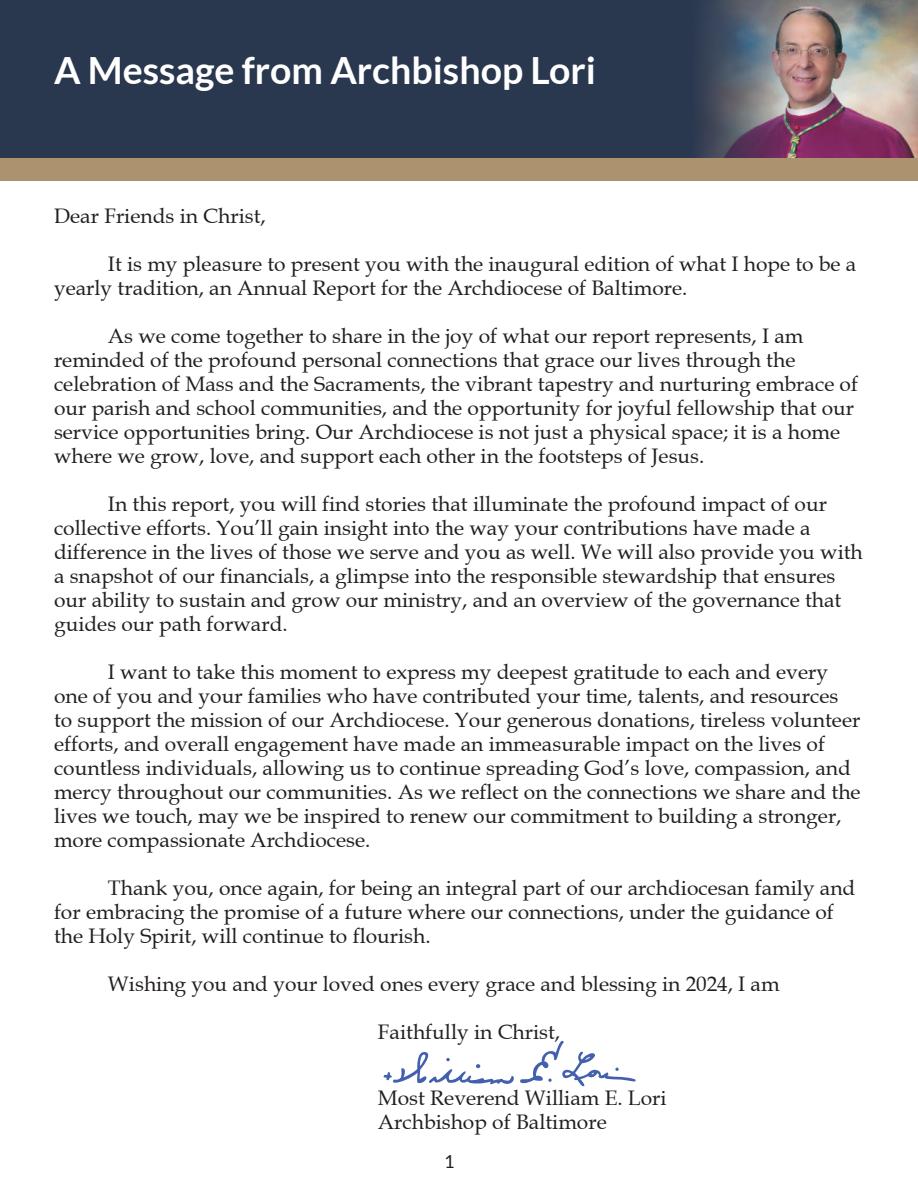
<style>
.page{position:relative;width:918px;height:1188px;background:#fff}
.page>*{position:absolute;margin:0;border:0;box-sizing:border-box;transform-origin:0 0}
.t1{font:700 37.5px "Lato";color:#fff}
.t2{font:21px/24px "Book Antiqua";color:#231f20}
.t3{font:18px "Lato";color:#231f20}
</style>
<div class="page">
<div style="left:0;top:0;width:918px;height:161px;background:#29374f"></div>
<img style="left:699px;top:0;width:219px;height:158px">
<svg style="left:383px;top:1052px;width:131px;height:33px"></svg>
<svg style="left:520px;top:1041px;width:116px;height:46px"></svg>
<div style="left:0;top:158px;width:918px;height:23px;background:#ac926f"></div>
<h1 class="t1" style="left:54px;top:53px;width:544px">A Message from Archbishop Lori</h1>
<p class="t2" style="left:54px;top:206px;width:213px">Dear Friends in Christ,</p>
<p class="t2" style="left:54px;top:254px;width:804px;text-indent:54px">It is my pleasure to present you with the inaugural edition of what I hope to be a yearly tradition, an Annual Report for the Archdiocese of Baltimore.</p>
<p class="t2" style="left:54px;top:326px;width:806px;text-indent:54px">As we come together to share in the joy of what our report represents, I am reminded of the profound personal connections that grace our lives through the celebration of Mass and the Sacraments, the vibrant tapestry and nurturing embrace of our parish and school communities, and the opportunity for joyful fellowship that our service opportunities bring. Our Archdiocese is not just a physical space; it is a home where we grow, love, and support each other in the footsteps of Jesus.</p>
<p class="t2" style="left:54px;top:494px;width:810px;text-indent:54px">In this report, you will find stories that illuminate the profound impact of our collective efforts. You’ll gain insight into the way your contributions have made a difference in the lives of those we serve and you as well. We will also provide you with a snapshot of our financials, a glimpse into the responsible stewardship that ensures our ability to sustain and grow our ministry, and an overview of the governance that guides our path forward.</p>
<p class="t2" style="left:54px;top:662px;width:808px;text-indent:54px">I want to take this moment to express my deepest gratitude to each and every one of you and your families who have contributed your time, talents, and resources to support the mission of our Archdiocese. Your generous donations, tireless volunteer efforts, and overall engagement have made an immeasurable impact on the lives of countless individuals, allowing us to continue spreading God’s love, compassion, and mercy throughout our communities. As we reflect on the connections we share and the lives we touch, may we be inspired to renew our commitment to building a stronger, more compassionate Archdiocese.</p>
<p class="t2" style="left:54px;top:878px;width:803px;text-indent:54px">Thank you, once again, for being an integral part of our archdiocesan family and for embracing the promise of a future where our connections, under the guidance of the Holy Spirit, will continue to flourish.</p>
<p class="t2" style="left:108px;top:974px;width:673px">Wishing you and your loved ones every grace and blessing in 2024, I am</p>
<p class="t2" style="left:378px;top:1022px;width:184px">Faithfully in Christ,</p>
<p class="t2" style="left:378px;top:1088px;width:290px">Most Reverend William E. Lori<br>Archbishop of Baltimore</p>
<p class="t3" style="left:444px;top:1154px;width:12px">1</p>
</div>
